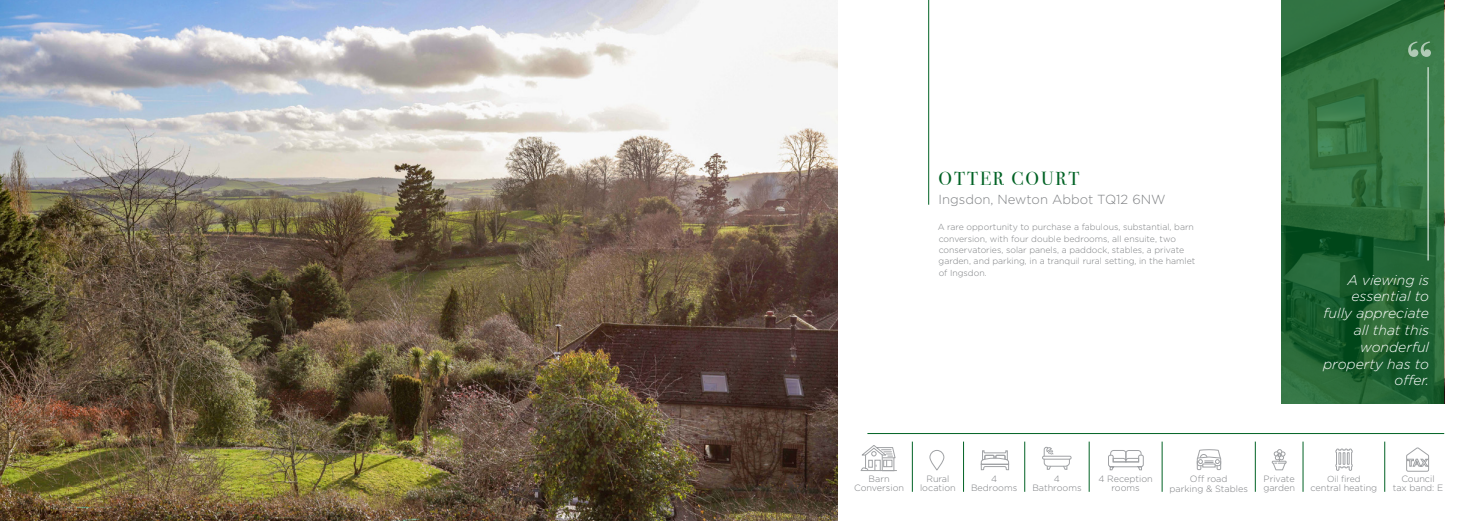
<style>
.page{position:relative;width:1474px;height:521px;background:#fff}
.page>*{position:absolute;margin:0;border:0;box-sizing:border-box;transform-origin:0 0}
.t1{font:18.9px "Bodoni Svty Two ITCTT";letter-spacing:.1em;color:#006224}
.t2{font:italic 300 14px/16.8px "Gotham";color:#fff;text-align:right}
.t3{font:300 13.12px "Gotham";color:#7e8083}
.t4{font:300 9.1px/9.1px "Gotham";color:#7c7e81;text-align:center}
.t5{font:300 8.75px "Gotham";color:#7e8083}
</style>
<div class="page">
<img style="left:0;top:0;width:837px;height:521px">
<hr style="left:861px;top:470px;width:35px;height:1px;background:#a0a2a5">
<svg style="left:861px;top:445px;width:34px;height:25px"></svg>
<div style="left:929px;top:450px;width:15px;height:20px;border:1px solid #a0a2a5;border-radius:7px"></div>
<svg style="left:980px;top:450px;width:28px;height:20px"></svg>
<div style="left:1042px;top:456px;width:29px;height:3px;border:1px solid #a0a2a5"></div>
<svg style="left:1043px;top:447px;width:26px;height:23px"></svg>
<svg style="left:1108px;top:450px;width:35px;height:20px"></svg>
<svg style="left:1196px;top:449px;width:24px;height:21px"></svg>
<svg style="left:1271px;top:449px;width:15px;height:21px"></svg>
<hr style="left:928px;top:0;width:1px;height:205px;background:#006224">
<hr style="left:867px;top:433px;width:577px;height:1px;background:#006224">
<svg style="left:1281px;top:0;width:162px;height:404px;background:#296a39"></svg>
<svg style="left:1408px;top:42px;width:22px;height:15px"></svg>
<hr style="left:1427px;top:67px;width:1px;height:193px;background:#fff">
<hr style="left:912px;top:441px;width:1px;height:51px;background:#006224">
<hr style="left:963px;top:441px;width:1px;height:51px;background:#006224">
<hr style="left:1024px;top:441px;width:1px;height:51px;background:#006224">
<hr style="left:1089px;top:441px;width:1px;height:51px;background:#006224">
<hr style="left:1161px;top:441px;width:1px;height:51px;background:#006224">
<hr style="left:1255px;top:441px;width:1px;height:51px;background:#006224">
<hr style="left:1302px;top:441px;width:1px;height:51px;background:#006224">
<hr style="left:1384px;top:441px;width:1px;height:51px;background:#006224">
<svg style="left:1406px;top:447px;width:22px;height:25px"></svg>
<svg style="left:1335px;top:449px;width:17px;height:22px"></svg>
<p class="t1" style="left:938px;top:163px;width:143px">OTTER COURT</p>
<p class="t3" style="left:938px;top:191px;width:228px">Ingsdon, Newton Abbot TQ12 6NW</p>
<p class="t5" style="left:937px;top:222px;width:258px">A rare opportunity to purchase a fabulous, substantial, barn</p>
<p class="t5" style="left:938px;top:233px;width:239px">conversion, with four double bedrooms, all ensuite, two</p>
<p class="t5" style="left:938px;top:244px;width:247px">conservatories, solar panels, a paddock, stables, a private</p>
<p class="t5" style="left:938px;top:256px;width:258px">garden, and parking, in a tranquil rural setting, in the hamlet</p>
<p class="t5" style="left:938px;top:267px;width:50px">of Ingsdon.</p>
<p class="t2" style="left:1322px;top:271px;width:107px">A viewing is essential to fully appreciate all that this wonderful property has to offer.</p>
<p class="t4" style="left:868px;top:474px;width:23px">Barn</p>
<p class="t4" style="left:854px;top:483px;width:52px">Conversion</p>
<p class="t4" style="left:926px;top:474px;width:25px">Rural</p>
<p class="t4" style="left:920px;top:483px;width:37px">location</p>
<p class="t4" style="left:971px;top:474px;width:48px">4<br>Bedrooms</p>
<p class="t4" style="left:1032px;top:474px;width:51px">4<br>Bathrooms</p>
<p class="t4" style="left:1098px;top:474px;width:56px">4 Reception rooms</p>
<p class="t4" style="left:1189px;top:474px;width:39px">Off road</p>
<p class="t4" style="left:1169px;top:484px;width:80px">parking &amp; Stables</p>
<p class="t4" style="left:1263px;top:474px;width:33px">Private</p>
<p class="t4" style="left:1263px;top:483px;width:33px">garden</p>
<p class="t5" style="left:1327px;top:473px;width:35px">Oil fired</p>
<p class="t4" style="left:1310px;top:483px;width:68px">central heating</p>
<p class="t4" style="left:1392px;top:474px;width:52px">Council<br>tax band: E</p>
</div>
